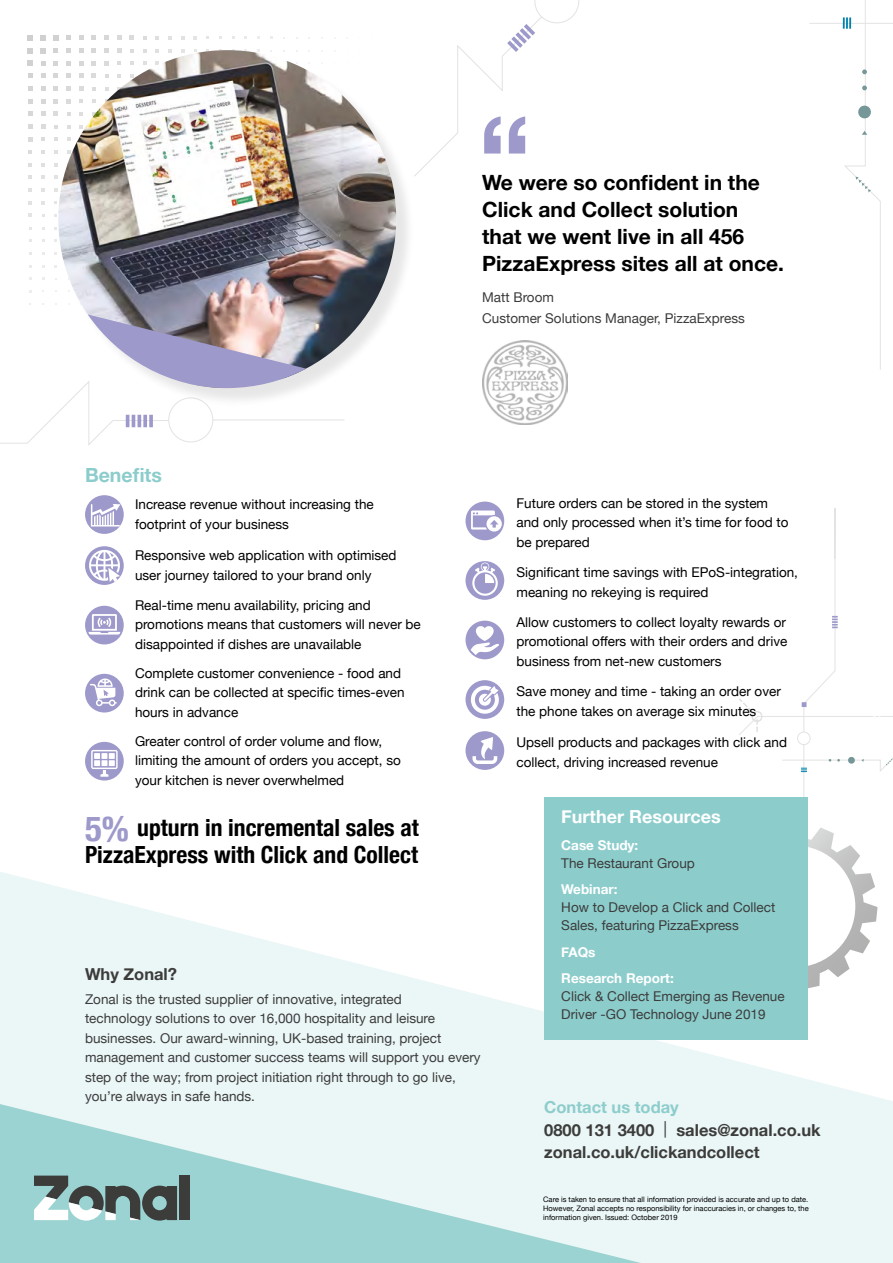
<style>
.page{position:relative;width:893px;height:1263px;background:#fff}
.page>*{position:absolute;margin:0;border:0;box-sizing:border-box;transform-origin:0 0}
.t1{font:700 115.5px "Helvetica Neue";color:#9d99cb}
.t2{font:700 condensed 23.7px/27px "Helvetica Neue";color:#000}
.t3{font:700 21px/27px "Helvetica Neue";color:#000}
.t4{font:700 19.5px "Helvetica Neue";color:#8ccdcc}
.t5{font:700 18px "Helvetica Neue";color:#fff}
.t6{font:700 16.5px/22.2px "Helvetica Neue";color:#3c3c3b}
.t7{font:13.5px/19.5px "Helvetica Neue";color:#000}
.t8{font:13.5px/19.5px "Helvetica Neue";color:#3c3c3b}
.t9{font:700 13.5px/26.5px "Helvetica Neue";color:#fff}
.t10{font:7.5px/9px "Helvetica Neue";color:#000;text-align:justify}
.s1{font-size:34.8px;color:#9d99cb}
.s2{color:#8ccdcc}
.s3{font-weight:400}
</style>
<div class="page">
<svg style="left:0;top:408px;width:344px;height:37px"></svg>
<svg style="left:168px;top:408px;width:46px;height:37px"></svg>
<svg style="left:126px;top:415px;width:15px;height:12px"></svg>
<svg style="left:143px;top:415px;width:4px;height:12px"></svg>
<svg style="left:149px;top:415px;width:4px;height:12px"></svg>
<svg style="left:808px;top:828px;width:52px;height:44px"></svg>
<svg style="left:42px;top:188px;width:3px;height:4px"></svg>
<svg style="left:29px;top:188px;width:3px;height:4px"></svg>
<svg style="left:41px;top:176px;width:4px;height:3px"></svg>
<svg style="left:54px;top:163px;width:4px;height:3px"></svg>
<svg style="left:41px;top:163px;width:4px;height:3px"></svg>
<svg style="left:54px;top:150px;width:4px;height:4px"></svg>
<svg style="left:41px;top:150px;width:4px;height:4px"></svg>
<svg style="left:29px;top:150px;width:3px;height:4px"></svg>
<svg style="left:54px;top:137px;width:4px;height:4px"></svg>
<svg style="left:41px;top:137px;width:4px;height:4px"></svg>
<svg style="left:28px;top:137px;width:5px;height:4px"></svg>
<svg style="left:54px;top:125px;width:4px;height:4px"></svg>
<svg style="left:41px;top:125px;width:4px;height:4px"></svg>
<svg style="left:28px;top:125px;width:5px;height:4px"></svg>
<svg style="left:54px;top:112px;width:4px;height:4px"></svg>
<svg style="left:41px;top:112px;width:4px;height:4px"></svg>
<svg style="left:28px;top:112px;width:5px;height:4px"></svg>
<svg style="left:54px;top:99px;width:4px;height:4px"></svg>
<svg style="left:41px;top:99px;width:4px;height:4px"></svg>
<svg style="left:28px;top:99px;width:5px;height:5px"></svg>
<svg style="left:54px;top:86px;width:4px;height:5px"></svg>
<svg style="left:41px;top:86px;width:4px;height:5px"></svg>
<svg style="left:28px;top:86px;width:5px;height:5px"></svg>
<svg style="left:54px;top:74px;width:4px;height:4px"></svg>
<svg style="left:41px;top:74px;width:5px;height:4px"></svg>
<svg style="left:28px;top:73px;width:5px;height:5px"></svg>
<svg style="left:53px;top:61px;width:5px;height:5px"></svg>
<svg style="left:41px;top:61px;width:5px;height:5px"></svg>
<svg style="left:28px;top:61px;width:5px;height:5px"></svg>
<svg style="left:155px;top:49px;width:4px;height:3px"></svg>
<svg style="left:130px;top:49px;width:4px;height:4px"></svg>
<svg style="left:117px;top:49px;width:4px;height:4px"></svg>
<svg style="left:104px;top:48px;width:5px;height:5px"></svg>
<svg style="left:92px;top:48px;width:4px;height:5px"></svg>
<svg style="left:79px;top:48px;width:4px;height:5px"></svg>
<svg style="left:66px;top:48px;width:5px;height:5px"></svg>
<svg style="left:53px;top:48px;width:5px;height:5px"></svg>
<svg style="left:41px;top:48px;width:5px;height:5px"></svg>
<svg style="left:28px;top:48px;width:5px;height:5px"></svg>
<svg style="left:416px;top:0;width:163px;height:175px"></svg>
<svg style="left:168px;top:36px;width:4px;height:4px"></svg>
<svg style="left:155px;top:36px;width:4px;height:4px"></svg>
<svg style="left:143px;top:36px;width:3px;height:4px"></svg>
<svg style="left:130px;top:36px;width:4px;height:4px"></svg>
<svg style="left:117px;top:36px;width:4px;height:4px"></svg>
<svg style="left:104px;top:36px;width:5px;height:4px"></svg>
<svg style="left:92px;top:36px;width:4px;height:4px"></svg>
<svg style="left:79px;top:36px;width:5px;height:4px"></svg>
<svg style="left:66px;top:35px;width:5px;height:5px"></svg>
<svg style="left:53px;top:35px;width:5px;height:5px"></svg>
<svg style="left:41px;top:35px;width:5px;height:6px"></svg>
<svg style="left:28px;top:35px;width:5px;height:6px"></svg>
<svg style="left:0;top:872px;width:893px;height:391px;fill:#ebf6f6"></svg>
<svg style="left:0;top:1104px;width:641px;height:159px;background:#c4e5e4"></svg>
<div style="left:179px;top:1175px;width:10px;height:45px;background:#3c3c3b"></div>
<svg style="left:69px;top:1185px;width:35px;height:35px"></svg>
<svg style="left:105px;top:1185px;width:72px;height:35px;background:#607371"></svg>
<svg style="left:34px;top:1175px;width:34px;height:45px"></svg>
<svg style="left:739px;top:0;width:154px;height:797px"></svg>
<div style="left:85px;top:495px;width:39px;height:39px;background:#9d99cb;border-radius:50%"></div>
<svg style="left:91px;top:504px;width:29px;height:22px"></svg>
<div style="left:85px;top:546px;width:39px;height:39px;background:#9d99cb;border-radius:50%"></div>
<svg style="left:89px;top:550px;width:31px;height:32px"></svg>
<div style="left:85px;top:606px;width:39px;height:38px;background:#9d99cb;border-radius:50%"></div>
<svg style="left:89px;top:614px;width:31px;height:20px"></svg>
<div style="left:85px;top:674px;width:39px;height:38px;background:#9d99cb;border-radius:50%"></div>
<svg style="left:90px;top:678px;width:27px;height:28px"></svg>
<div style="left:85px;top:742px;width:39px;height:38px;background:#9d99cb;border-radius:50%"></div>
<svg style="left:91px;top:750px;width:27px;height:27px"></svg>
<div style="left:465px;top:502px;width:39px;height:38px;background:#9d99cb;border-radius:50%"></div>
<svg style="left:471px;top:510px;width:31px;height:22px"></svg>
<div style="left:465px;top:561px;width:39px;height:39px;background:#9d99cb;border-radius:50%"></div>
<svg style="left:472px;top:562px;width:26px;height:34px"></svg>
<div style="left:465px;top:621px;width:39px;height:38px;background:#9d99cb;border-radius:50%"></div>
<svg style="left:471px;top:626px;width:28px;height:29px"></svg>
<div style="left:465px;top:680px;width:39px;height:39px;background:#9d99cb;border-radius:50%"></div>
<svg style="left:471px;top:686px;width:28px;height:28px"></svg>
<div style="left:465px;top:731px;width:39px;height:39px;background:#9d99cb;border-radius:50%"></div>
<svg style="left:472px;top:737px;width:25px;height:27px"></svg>
<div style="left:61px;top:53px;width:355px;height:355px;background:#000;opacity:.1"></div>
<img style="left:58px;top:50px;width:338px;height:338px;border-radius:169px">
<svg style="left:88px;top:314px;width:218px;height:74px"></svg>
<div style="left:544px;top:797px;width:264px;height:243px;background:#8ccdcc"></div>
<img style="left:483px;top:340px;width:84px;height:85px">
<h3 class="t4" style="left:85px;top:459px;width:78px">Benefits</h3>
<p class="t7" style="left:135px;top:495px;width:240px">Increase revenue without increasing the footprint of your business</p>
<p class="t7" style="left:135px;top:546px;width:263px">Responsive web application with optimised user journey tailored to your brand only</p>
<p class="t7" style="left:135px;top:596px;width:287px">Real-time menu availability, pricing and promotions means that customers will never be disappointed if dishes are unavailable</p>
<p class="t7" style="left:135px;top:664px;width:271px">Complete customer convenience - food and drink can be collected at specific times-even hours in advance</p>
<p class="t7" style="left:135px;top:732px;width:267px">Greater control of order volume and flow, limiting the amount of orders you accept, so your kitchen is never overwhelmed</p>
<h1 class="t1" style="left:478px;top:67px;width:55px">“</h1>
<h3 class="t3" style="left:482px;top:169px;width:303px">We were so confident in the<br>Click and Collect solution<br>that we went live in all 456<br>PizzaExpress sites all at once.</h3>
<p class="t8" style="left:482px;top:288px;width:264px;line-height:20.7px">Matt Broom<br>Customer Solutions Manager, PizzaExpress</p>
<p class="t7" style="left:516px;top:494px;width:274px">Future orders can be stored in the system and only processed when it’s time for food to be prepared</p>
<p class="t7" style="left:516px;top:563px;width:283px">Significant time savings with EPoS-integration, meaning no rekeying is required</p>
<p class="t7" style="left:516px;top:613px;width:272px;text-align:justify">Allow customers to collect loyalty rewards or promotional offers with their orders and drive business from net-new customers</p>
<p class="t7" style="left:516px;top:682px;width:266px">Save money and time - taking an order over the phone takes on average six minutes</p>
<p class="t7" style="left:516px;top:733px;width:272px">Upsell products and packages with click and collect, driving increased revenue</p>
<h2 class="t2" style="left:85px;top:813px;width:335px"><span class="s1">5%</span> upturn in incremental sales at<br>PizzaExpress with Click and Collect</h2>
<p class="t6" style="left:85px;top:963px;width:93px">Why Zonal?</p>
<p class="t8" style="left:85px;top:990px;width:397px">Zonal is the trusted supplier of innovative, integrated<br>technology solutions to over 16,000 hospitality and leisure businesses. Our award-winning, UK-based training, project management and customer success teams will support you every step of the way; from project initiation right through to go live, you’re always in safe hands.</p>
<h3 class="t5" style="left:561px;top:803px;width:161px">Further Resources</h3>
<p class="t9" style="left:561px;top:832px;width:79px">Case Study:</p>
<p class="t8" style="left:561px;top:854px;width:135px">The Restaurant Group</p>
<p class="t9" style="left:561px;top:876px;width:58px">Webinar:</p>
<p class="t8" style="left:561px;top:899px;width:216px;line-height:18px">How to Develop a Click and Collect<br>Sales, featuring PizzaExpress</p>
<p class="t9" style="left:561px;top:939px;width:114px">FAQs<br>Research Report:</p>
<p class="t8" style="left:561px;top:988px;width:225px;line-height:18px">Click &amp; Collect Emerging as Revenue<br>Driver -GO Technology June 2019</p>
<p class="t6" style="left:544px;top:1097px;width:278px"><span class="s2">Contact us today<br></span>0800 131 3400 <span class="s3">|</span> sales@zonal.co.uk zonal.co.uk/clickandcollect</p>
<p class="t10" style="left:543px;top:1195px;width:267px">Care is taken to ensure that all information provided is accurate and up to date.<br>However, Zonal accepts no responsibility for inaccuracies in, or changes to, the information given. Issued: October 2019</p>
</div>
